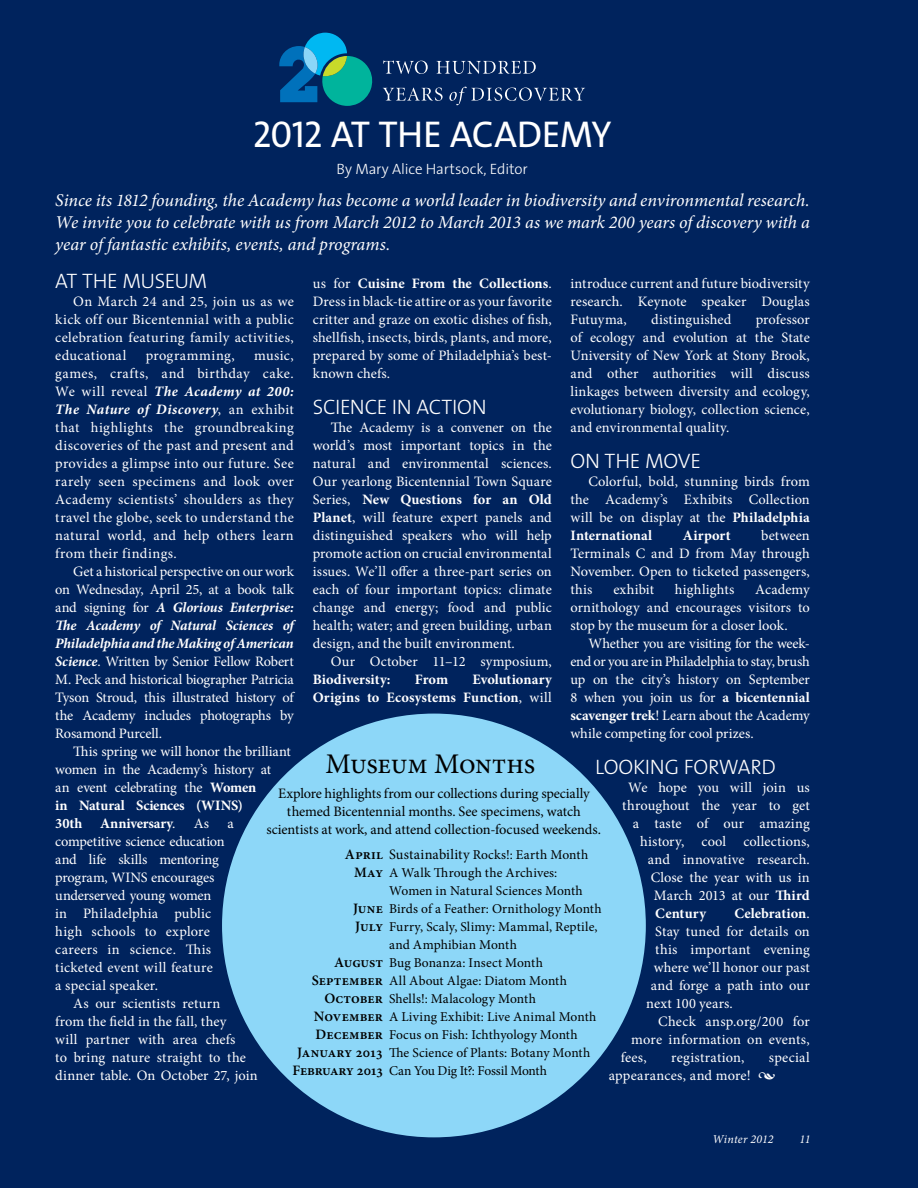
<style>
.page{position:relative;width:918px;height:1188px;background:#00235d}
.page>*{position:absolute;margin:0;border:0;box-sizing:border-box;transform-origin:0 0}
.t1{font:37.5px "The Sans";letter-spacing:-.01em;color:#fff}
.t2{font:28.5px "Minion Pro";letter-spacing:-.015em;color:#000}
.t3{font:300 21px "The Sans";letter-spacing:-.02em;color:#fff}
.t4{font:italic 18px/21.6px "Minion Pro";letter-spacing:-.005em;color:#fff;text-align:justify}
.t5{font:300 15px "The Sans";letter-spacing:-.005em;color:#fff}
.t6{font:14.4px/18px "Minion Pro";letter-spacing:-.005em;color:#fff;text-align:justify}
.t7{font:14.4px/18px "Minion Pro";color:#000;text-align:center}
.t8{font:700 14.4px/18px "Minion Pro";letter-spacing:.005em;color:#fff;text-align:right}
.t9{font:13.5px/18px "Minion Pro";color:#000}
.t10{font:13.5px "Minion Pro";letter-spacing:-.025em;color:#000}
.t11{font:italic 12px "Minion Pro";letter-spacing:.005em;color:#fff}
.s1{font-family:"The Sans Caps"}
.s2{font-weight:700}
.s3{font-weight:700;font-style:italic}
.s4{font-weight:400}
.s5{font-weight:600;font-size:14.4px}
.s6{font-size:14.4px}
.s7{font-size:16.5px}
</style>
<div class="page">
<div style="left:222px;top:714px;width:424px;height:423px;background:#8dd7f8;border-radius:50%"></div>
<svg style="left:279px;top:33px;width:94px;height:73px"></svg>
<svg style="left:383px;top:60px;width:45px;height:14px"></svg>
<svg style="left:436px;top:61px;width:100px;height:13px"></svg>
<svg style="left:383px;top:88px;width:60px;height:13px"></svg>
<svg style="left:449px;top:87px;width:136px;height:18px"></svg>
<h1 class="t1" style="left:253px;top:103px;width:360px"><span class="s1">2012</span> AT THE ACADEMY</h1>
<p class="t5" style="left:337px;top:156px;width:193px">BY MARY ALICE HARTSOCK, EDITOR</p>
<p class="t4" style="left:55px;top:190px;width:756px">Since its 1812 founding, the Academy has become a world leader in biodiversity and environmental research.<br>We invite you to celebrate with us from March 2012 to March 2013 as we mark 200 years of discovery with a year of fantastic exhibits, events, and programs.</p>
<h3 class="t3" style="left:55px;top:264px;width:151px">AT THE MUSEUM</h3>
<p class="t6" style="left:55px;top:292px;width:240px;text-indent:18px">On March 24 and 25, join us as we kick off our Bicentennial with a public celebration featuring family activities, educational</p>
<p class="t6" style="left:313px;top:274px;width:240px">us for <span class="s2">Cuisine From the Collections</span>.<br>Dress in black-tie attire or as your favorite critter and graze on exotic dishes of fish, shellfish, insects, birds, plants, and more, prepared by some of Philadelphia’s best&shy;known chefs.</p>
<h3 class="t3" style="left:313px;top:390px;width:175px">SCIENCE IN ACTION</h3>
<p class="t6" style="left:313px;top:418px;width:240px;text-indent:18px">The Academy is a convener on the world’s most important topics in the natural and environmental sciences.<br>Our yearlong Bicentennial Town Square Series, <span class="s2">New Questions for an Old Planet</span>, will feature expert panels and distinguished speakers who will help promote action on crucial environmental issues. We’ll offer a three-part series on each of four important topics: climate change and energy; food and public health; water; and green building, urban design, and the built environment.</p>
<p class="t6" style="left:331px;top:652px;width:222px">Our October 11–12 symposium,</p>
<p class="t8" style="left:313px;top:670px;width:79px">Biodiversity:</p>
<p class="t8" style="left:415px;top:670px;width:35px">From</p>
<p class="t6" style="left:570px;top:274px;width:241px">introduce current and future biodiversity research. Keynote speaker Douglas Futuyma,</p>
<p class="t6" style="left:570px;top:310px;width:241px;text-indent:185px">professor of ecology and evolution at the State University of New York at Stony Brook, and other authorities will discuss linkages between diversity and ecology, evolutionary biology, collection science, and environmental quality.</p>
<h3 class="t3" style="left:570px;top:444px;width:106px">ON THE MOVE</h3>
<p class="t6" style="left:570px;top:472px;width:241px;text-indent:18px">Colorful, bold, stunning birds from the Academy’s Exhibits Collection will be on display at the <span class="s2">Philadelphia International</span></p>
<p class="t6" style="left:651px;top:310px;width:82px">distinguished</p>
<p class="t6" style="left:55px;top:346px;width:240px;text-indent:199px">music, games, crafts, and birthday cake.<br>We will reveal <span class="s3">The Academy at 200:<br>The Nature of Discovery</span>, an exhibit that highlights the groundbreaking discoveries of the past and present and provides a glimpse into our future. See rarely seen specimens and look over Academy scientists’ shoulders as they travel the globe, seek to understand the natural world, and help others learn from their findings.</p>
<p class="t6" style="left:55px;top:562px;width:241px;text-indent:18px">Get a historical perspective on our work on Wednesday, April 25, at a book talk and signing for <span class="s3">A Glorious Enterprise:<br>The Academy of Natural Sciences of Philadelphia and the Making of American Science</span>. Written by Senior Fellow Robert M. Peck and historical biographer Patricia Tyson Stroud, this illustrated history of the Academy includes photographs by Rosamond Purcell.</p>
<p class="t6" style="left:55px;top:742px;width:237px;text-align:left;text-indent:18px">This spring we will honor the brilliant women in the Academy’s history at<br>an event celebrating the <span class="s2">Women<br>in Natural Sciences (WINS)<br>30th Anniversary</span>.</p>
<p class="t6" style="left:146px;top:346px;width:91px">programming,</p>
<p class="t6" style="left:570px;top:526px;width:241px;text-indent:191px">between Terminals C and D from May through November. Open to ticketed passengers, this</p>
<p class="t8" style="left:683px;top:526px;width:49px">Airport</p>
<p class="t6" style="left:570px;top:580px;width:241px;text-indent:185px">Academy ornithology and encourages visitors to stop by the museum for a closer look.</p>
<p class="t6" style="left:570px;top:634px;width:241px;text-indent:18px">Whether you are visiting for the week&shy;end or you are in Philadelphia to stay, brush up on the city’s history on September 8 when you join us for <span class="s2">a bicentennial scavenger trek</span>! Learn about the Academy while competing for cool prizes.</p>
<h3 class="t3" style="left:595px;top:750px;width:182px">LOOKING FORWARD</h3>
<p class="t6" style="left:628px;top:778px;width:183px">We hope you will join us</p>
<p class="t6" style="left:622px;top:796px;width:189px">throughout the year to get</p>
<p class="t6" style="left:633px;top:814px;width:178px">a taste of our amazing</p>
<p class="t6" style="left:640px;top:832px;width:171px">history, cool collections,</p>
<p class="t6" style="left:648px;top:850px;width:163px">and innovative research.</p>
<p class="t6" style="left:651px;top:868px;width:161px">Close the year with us in</p>
<p class="t6" style="left:654px;top:886px;width:157px">March 2013 at our <span class="s2">Third</span></p>
<p class="t8" style="left:655px;top:904px;width:52px">Century</p>
<p class="t8" style="left:734px;top:904px;width:77px">Celebration<span class="s4">.</span></p>
<p class="t6" style="left:655px;top:922px;width:156px">Stay tuned for details on</p>
<p class="t6" style="left:655px;top:940px;width:156px">this important evening</p>
<p class="t6" style="left:654px;top:958px;width:158px">where we’ll honor our past</p>
<p class="t6" style="left:651px;top:976px;width:160px">and forge a path into our</p>
<p class="t6" style="left:646px;top:994px;width:88px">next 100 years.</p>
<p class="t6" style="left:658px;top:1012px;width:153px">Check ansp.org/200 for</p>
<p class="t6" style="left:631px;top:1030px;width:180px">more information on events,</p>
<p class="t6" style="left:621px;top:1048px;width:28px">fees,</p>
<p class="t6" style="left:671px;top:1048px;width:75px">registration,</p>
<p class="t6" style="left:613px;top:580px;width:42px">exhibit</p>
<p class="t6" style="left:675px;top:580px;width:61px">highlights</p>
<p class="t8" style="left:313px;top:670px;width:240px">Evolutionary<br>Origins to Ecosystems Function<span class="s4">, will</span></p>
<h2 class="t2" style="left:326px;top:745px;width:211px">Museum Months</h2>
<p class="t7" style="left:267px;top:784px;width:336px">Explore highlights from our collections during specially themed Bicentennial months. See specimens, watch scientists at work, and attend collection-focused weekends.</p>
<p class="t9" style="left:354px;top:845px;width:236px;text-indent:-9px"><span class="s5">April</span> <span class="s6">Sustainability</span> Rocks!: Earth Month<br><span class="s5">May</span> A Walk Through the Archives:</p>
<p class="t9" style="left:389px;top:881px;width:195px">Women in Natural Sciences Month</p>
<p class="t9" style="left:353px;top:899px;width:250px"><span class="s5">June</span> Birds of a Feather: Ornithology Month</p>
<p class="t9" style="left:355px;top:917px;width:244px"><span class="s5">July</span> Furry, Scaly, Slimy: Mammal, Reptile,</p>
<p class="t9" style="left:389px;top:935px;width:129px">and Amphibian Month</p>
<p class="t9" style="left:334px;top:953px;width:210px"><span class="s5">August</span> Bug Bonanza: Insect Month</p>
<p class="t9" style="left:312px;top:971px;width:257px"><span class="s5">September</span> All About Algae: Diatom Month</p>
<p class="t9" style="left:324px;top:989px;width:213px"><span class="s5">October</span> Shells!: Malacology Month</p>
<p class="t9" style="left:314px;top:1007px;width:284px"><span class="s5">November</span> A Living Exhibit: Live Animal Month</p>
<p class="t9" style="left:316px;top:1025px;width:264px"><span class="s5">December</span> Focus on Fish: Ichthyology Month</p>
<p class="t9" style="left:297px;top:1043px;width:295px"><span class="s5">January 2013</span> The Science of Plants: Botany Month</p>
<p class="t10" style="left:293px;top:1061px;width:256px"><span class="s5">February 2013</span> Can You Dig It?: Fossil Month</p>
<p class="t6" style="left:194px;top:814px;width:17px">As</p>
<p class="t6" style="left:227px;top:814px;width:8px">a</p>
<p class="t6" style="left:55px;top:832px;width:171px;text-align:left">competitive science education and life skills mentoring program, WINS encourages underserved young women in Philadelphia public high schools to explore careers in science. This ticketed event will feature<br>a special speaker.</p>
<p class="t6" style="left:55px;top:994px;width:204px;text-align:left;text-indent:18px">As our scientists return<br>from the field in the fall, they<br>will partner with area chefs<br>to bring nature straight to the dinner table. On October 27, join</p>
<p class="t6" style="left:609px;top:1048px;width:203px;text-indent:160px">special appearances, and more! <span class="s7">•</span></p>
<p class="t11" style="left:712px;top:1131px;width:63px">Winter 2012</p>
<p class="t11" style="left:799px;top:1131px;width:13px">11</p>
</div>
